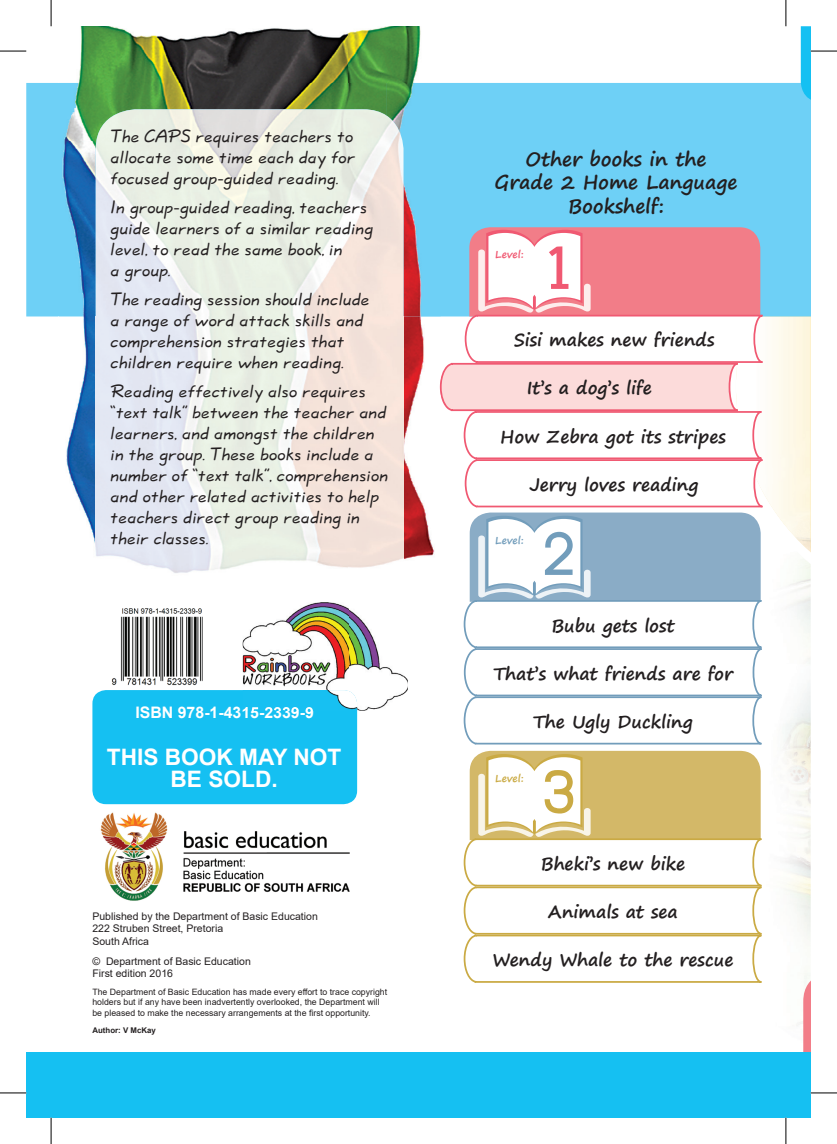
<style>
.page{position:relative;width:837px;height:1144px;background:#fff}
.page>*{position:absolute;margin:0;border:0;box-sizing:border-box;transform-origin:0 0}
.t1{font:58.62px "IOP Scool Gr NUM Bold";color:#f05972}
.t2{font:58.62px "IOP Scool Gr NUM Bold";color:#729dbb}
.t3{font:58.62px "IOP Scool Gr NUM Bold";color:#caaa44}
.t4{font:700 22.75px/22.8px "Arial";color:#fff;text-align:center}
.t5{font:19.25px/21px "Quill Script VENDA";color:#231f20}
.t6{font:700 19.25px/23.1px "Segoe Print";color:#231f20;text-align:center}
.t7{font:700 17.5px "Segoe Print";color:#231f20}
.t8{font:700 15.92px "Arial";color:#fff}
.t9{font:10.5px/12.6px "Arial";color:#231f20}
.t10{font:700 10.15px "Segoe Print";color:#f05972}
.t11{font:700 10.15px "Segoe Print";color:#729dbb}
.t12{font:700 10.15px "Segoe Print";color:#caaa44}
.t13{font:8.75px/10.5px "Arial";color:#231f20}
.t14{font:700 7.88px "Arial";color:#231f20}
</style>
<div class="page">
<img style="left:77px;top:26px;width:344px;height:57px">
<img style="left:677px;top:26px;width:133px;height:1000px">
<div style="left:26px;top:83px;width:784px;height:233px;background:#6ed0f6"></div>
<div style="left:26px;top:1052px;width:784px;height:66px;background:#15c0f2"></div>
<svg style="left:463px;top:751px;width:299px;height:233px"></svg>
<img style="left:58px;top:141px;width:38px;height:411px">
<img style="left:403px;top:316px;width:37px;height:243px">
<img style="left:386px;top:83px;width:54px;height:233px">
<img style="left:58px;top:83px;width:328px;height:58px">
<svg style="left:440px;top:156px;width:370px;height:589px"></svg>
<img style="left:96px;top:316px;width:253px;height:257px">
<img style="left:96px;top:109px;width:307px;height:207px">
<div style="left:92px;top:690px;width:265px;height:114px;background:#15c0f2;border-radius:14px"></div>
<img style="left:403px;top:675px;width:5px;height:20px">
<img style="left:243px;top:602px;width:106px;height:88px">
<img style="left:349px;top:609px;width:54px;height:102px">
<img style="left:327px;top:690px;width:30px;height:21px">
<img style="left:243px;top:707px;width:70px;height:4px">
<img style="left:100px;top:812px;width:250px;height:89px">
<img style="left:111px;top:608px;width:92px;height:78px">
<svg style="left:0;top:51px;width:26px;height:1px"></svg>
<svg style="left:800px;top:26px;width:36px;height:76px"></svg>
<svg style="left:0;top:1092px;width:26px;height:1px"></svg>
<svg style="left:803px;top:972px;width:33px;height:146px"></svg>
<svg style="left:51px;top:0;width:1px;height:26px"></svg>
<svg style="left:51px;top:1118px;width:1px;height:26px"></svg>
<svg style="left:785px;top:0;width:1px;height:26px"></svg>
<svg style="left:785px;top:1118px;width:1px;height:26px"></svg>
<p class="t5" style="left:110px;top:126px;width:246px;text-align:justify">The CAPS requires teachers to allocate some time each day for focused group-guided reading.</p>
<p class="t5" style="left:110px;top:197px;width:264px">In group-guided reading, teachers guide learners of a similar reading level, to read the same book, in<br>a group.</p>
<p class="t5" style="left:110px;top:289px;width:261px">The reading session should include a range of word attack skills and comprehension strategies that children require when reading.</p>
<p class="t5" style="left:110px;top:381px;width:279px">Reading effectively also requires “text talk” between the teacher and learners, and amongst the children in the group. These books include a number of “text talk”, comprehension and other related activities to help teachers direct group reading in their classes.</p>
<p class="t8" style="left:135px;top:702px;width:180px">ISBN 978-1-4315-2339-9</p>
<p class="t4" style="left:107px;top:745px;width:236px">THIS BOOK MAY NOT<br>BE SOLD.</p>
<p class="t9" style="left:92px;top:910px;width:227px">Published by the Department of Basic Education<br>222 Struben Street, Pretoria<br>South Africa</p>
<p class="t9" style="left:92px;top:954px;width:160px">© Department of Basic Education<br>First edition 2016</p>
<p class="t13" style="left:92px;top:986px;width:296px">The Department of Basic Education has made every effort to trace copyright holders but if any have been inadvertently overlooked, the Department will be pleased to make the necessary arrangements at the first opportunity.</p>
<p class="t14" style="left:92px;top:1024px;width:65px">Author: V McKay</p>
<p class="t6" style="left:494px;top:147px;width:244px">Other books in the<br>Grade 2 Home Language<br>Bookshelf:</p>
<p class="t10" style="left:495px;top:245px;width:30px">Level:</p>
<h1 class="t1" style="left:547px;top:234px;width:24px">1</h1>
<p class="t7" style="left:513px;top:324px;width:202px">Sisi makes new friends</p>
<p class="t7" style="left:526px;top:372px;width:127px">It’s a dog’s life</p>
<p class="t7" style="left:500px;top:420px;width:227px">How Zebra got its stripes</p>
<p class="t7" style="left:529px;top:468px;width:170px">Jerry loves reading</p>
<p class="t11" style="left:495px;top:531px;width:30px">Level:</p>
<h1 class="t2" style="left:542px;top:520px;width:33px">2</h1>
<p class="t7" style="left:551px;top:609px;width:125px">Bubu gets lost</p>
<p class="t7" style="left:493px;top:657px;width:241px">That’s what friends are for</p>
<p class="t7" style="left:533px;top:706px;width:161px">The Ugly Duckling</p>
<p class="t12" style="left:495px;top:769px;width:30px">Level:</p>
<h1 class="t3" style="left:542px;top:759px;width:34px">3</h1>
<p class="t7" style="left:540px;top:848px;width:146px">Bheki’s new bike</p>
<p class="t7" style="left:548px;top:896px;width:131px">Animals at sea</p>
<p class="t7" style="left:492px;top:944px;width:242px">Wendy Whale to the rescue</p>
</div>
